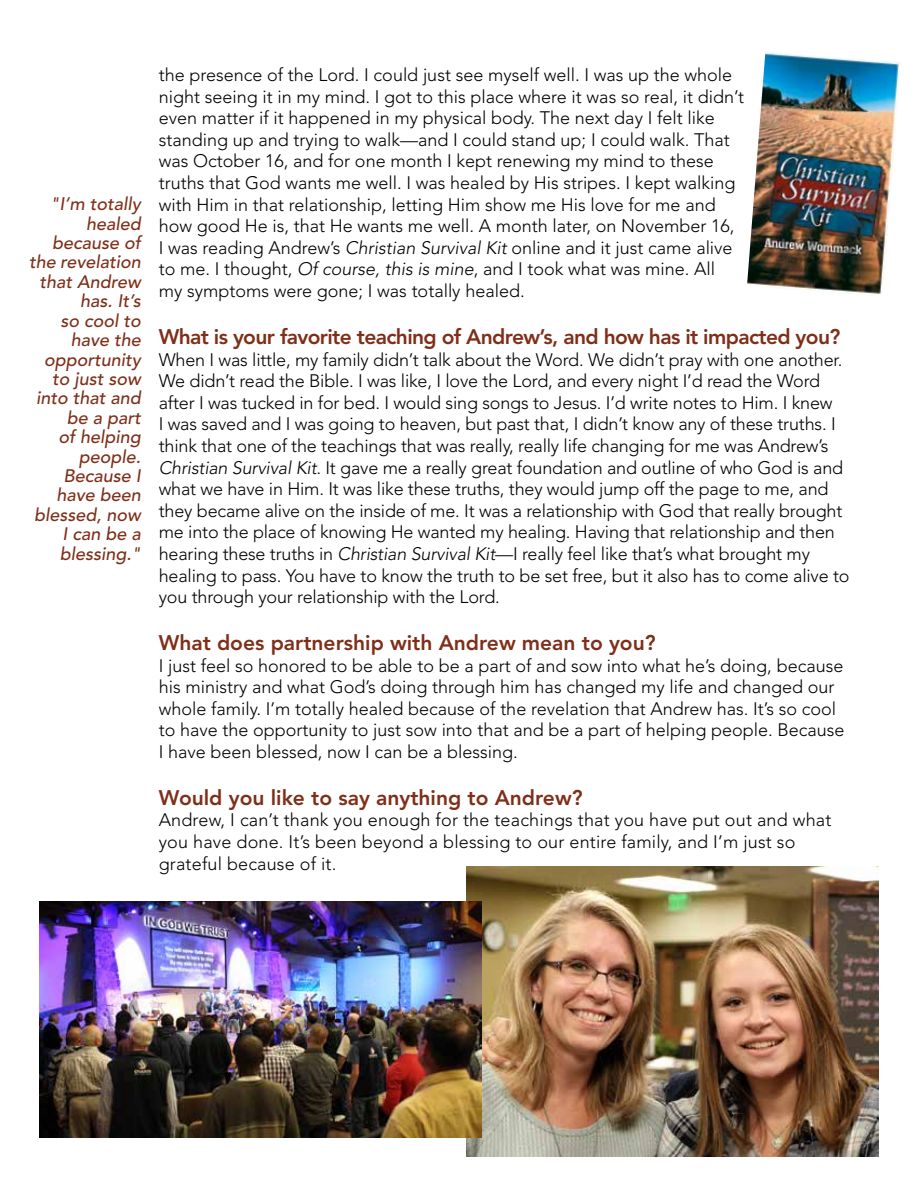
<style>
.page{position:relative;width:918px;height:1188px;background:#fff}
.page>*{position:absolute;margin:0;border:0;box-sizing:border-box;transform-origin:0 0}
.t1{font:800 21px "Avenir LT Std";color:#7f2f19}
.t2{font:800 21px "Avenir LT Std";letter-spacing:-.03em;color:#7f2f19}
.t3{font:300 18px/21.6px "Avenir LT Std";color:#000}
.t4{font:italic 500 18px/19.4px "Avenir LT Std";color:#7f2f19;text-align:right}
.s1{font-style:italic}
</style>
<div class="page">
<img style="left:747px;top:52px;width:154px;height:244px">
<img style="left:466px;top:866px;width:413px;height:291px">
<img style="left:39px;top:902px;width:442px;height:235px">
<p class="t4" style="left:29px;top:195px;width:113px">"I’m totally healed because of the revelation that Andrew has. It’s<br>so cool to have the opportunity to just sow into that and be a part<br>of helping people.<br>Because I have been blessed, now<br>I can be a blessing."</p>
<p class="t3" style="left:159px;top:64px;width:587px">the presence of the Lord. I could just see myself well. I was up the whole night seeing it in my mind. I got to this place where it was so real, it didn’t even matter if it happened in my physical body. The next day I felt like standing up and trying to walk—and I could stand up; I could walk. That was October 16, and for one month I kept renewing my mind to these truths that God wants me well. I was healed by His stripes. I kept walking with Him in that relationship, letting Him show me His love for me and how good He is, that He wants me well. A month later, on November 16,<br>I was reading Andrew’s <span class="s1">Christian Survival Kit</span> online and it just came alive to me. I thought, <span class="s1">Of course, this is mine</span>, and I took what was mine. All<br>my symptoms were gone; I was totally healed.</p>
<p class="t2" style="left:159px;top:324px;width:683px">What is your favorite teaching of Andrew’s, and how has it impacted you?</p>
<p class="t3" style="left:159px;top:349px;width:692px">When I was little, my family didn’t talk about the Word. We didn’t pray with one another.<br>We didn’t read the Bible. I was like, I love the Lord, and every night I’d read the Word after I was tucked in for bed. I would sing songs to Jesus. I’d write notes to Him. I knew<br>I was saved and I was going to heaven, but past that, I didn’t know any of these truths. I think that one of the teachings that was really, really life changing for me was Andrew’s <span class="s1">Christian Survival Kit</span>. It gave me a really great foundation and outline of who God is and what we have in Him. It was like these truths, they would jump off the page to me, and they became alive on the inside of me. It was a relationship with God that really brought me into the place of knowing He wanted my healing. Having that relationship and then hearing these truths in <span class="s1">Christian Survival Kit</span>—I really feel like that’s what brought my healing to pass. You have to know the truth to be set free, but it also has to come alive to you through your relationship with the Lord.</p>
<p class="t1" style="left:159px;top:630px;width:498px">What does partnership with Andrew mean to you?</p>
<p class="t3" style="left:159px;top:655px;width:687px">I just feel so honored to be able to be a part of and sow into what he’s doing, because his ministry and what God’s doing through him has changed my life and changed our whole family. I’m totally healed because of the revelation that Andrew has. It’s so cool to have the opportunity to just sow into that and be a part of helping people. Because I have been blessed, now I can be a blessing.</p>
<p class="t1" style="left:159px;top:785px;width:425px">Would you like to say anything to Andrew?</p>
<p class="t3" style="left:159px;top:809px;width:674px">Andrew, I can’t thank you enough for the teachings that you have put out and what you have done. It’s been beyond a blessing to our entire family, and I’m just so grateful because of it.</p>
</div>
